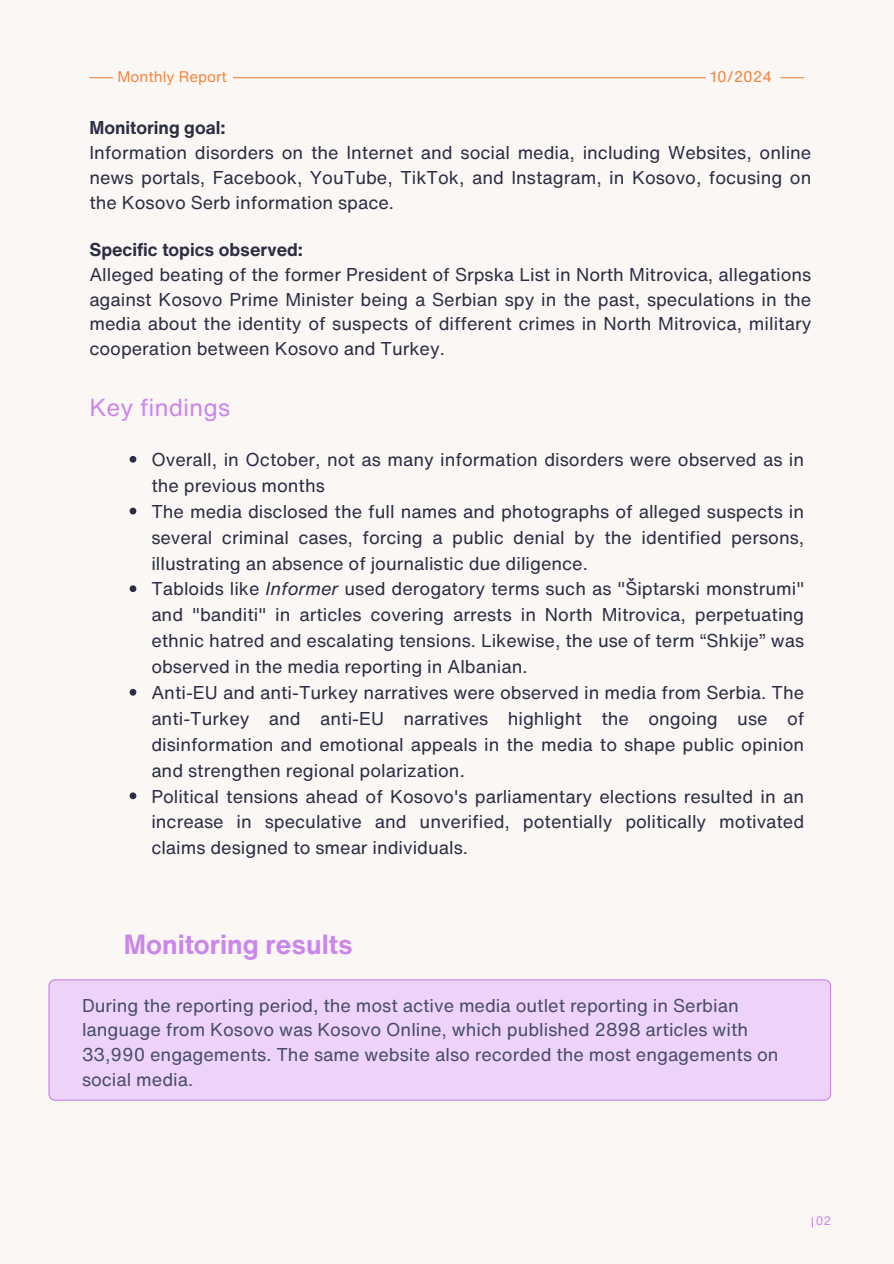
<style>
.page{position:relative;width:894px;height:1264px;background:#fff}
.page>*{position:absolute;margin:0;border:0;box-sizing:border-box;transform-origin:0 0}
.t1{font:700 27px "Helvetica Now Text";color:#cc86eb}
.t2{font:24px "Helvetica Now Text";color:#cc86eb}
.t3{font:18px/25.8px "Helvetica Now Text";color:#2b2d42;text-align:justify}
.t4{font:18px/24.8px "Helvetica Now Text";color:#484b69}
.t5{font:15px "Helvetica Now Text";color:#f5853f}
.t6{font:12px "Helvetica Now Text";color:#cc86eb}
.s1{font-weight:700}
.s2{font-style:italic}
</style>
<div class="page">
<div style="left:0;top:0;width:893px;height:1263px;background:#faf7f5"></div>
<svg style="left:130px;top:456px;width:6px;height:6px"></svg>
<svg style="left:130px;top:507px;width:6px;height:7px"></svg>
<svg style="left:130px;top:585px;width:6px;height:7px"></svg>
<svg style="left:130px;top:689px;width:6px;height:6px"></svg>
<svg style="left:130px;top:792px;width:6px;height:7px"></svg>
<svg style="left:89px;top:77px;width:24px;height:1px"></svg>
<hr style="left:233px;top:77px;width:472px;height:1px;background:#f5853f">
<svg style="left:780px;top:77px;width:24px;height:1px"></svg>
<div style="left:48px;top:979px;width:782px;height:121px;background:#edd3f8"></div>
<p class="t5" style="left:117px;top:66px;width:111px">Monthly Report</p>
<p class="t5" style="left:710px;top:66px;width:63px">10/2024</p>
<p class="t3" style="left:89px;top:115px;width:723px;line-height:24.8px;text-align:left"><span class="s1">Monitoring goal:<br></span>Information disorders on the Internet and social media, including Websites, online news portals, Facebook, YouTube, TikTok, and Instagram, in Kosovo, focusing on the Kosovo Serb information space.</p>
<p class="t3" style="left:89px;top:237px;width:723px;line-height:24.8px;text-align:left"><span class="s1">Specific topics observed:<br></span>Alleged beating of the former President of Srpska List in North Mitrovica, allegations against Kosovo Prime Minister being a Serbian spy in the past, speculations in the media about the identity of suspects of different crimes in North Mitrovica, military cooperation between Kosovo and Turkey.</p>
<p class="t2" style="left:89px;top:389px;width:142px">Key findings</p>
<p class="t3" style="left:151px;top:446px;width:654px">Overall, in October, not as many information disorders were observed as in the previous months</p>
<p class="t3" style="left:151px;top:498px;width:654px">The media disclosed the full names and photographs of alleged suspects in several criminal cases, forcing a public denial by the identified persons, illustrating an absence of journalistic due diligence.</p>
<h3 class="t3" style="left:151px;top:576px;width:654px">Tabloids like <span class="s2">Informer</span> used derogatory terms such as "Šiptarski monstrumi" and "banditi" in articles covering arrests in North Mitrovica, perpetuating ethnic hatred and escalating tensions. Likewise, the use of term “Shkije” was observed in the media reporting in Albanian.</h3>
<h3 class="t3" style="left:151px;top:679px;width:654px">Anti-EU and anti-Turkey narratives were observed in media from Serbia. The anti-Turkey and anti-EU narratives highlight the ongoing use of disinformation and emotional appeals in the media to shape public opinion and strengthen regional polarization.</h3>
<h2 class="t3" style="left:151px;top:783px;width:654px">Political tensions ahead of Kosovo's parliamentary elections resulted in an increase in speculative and unverified, potentially politically motivated claims designed to smear individuals.</h2>
<p class="t1" style="left:124px;top:923px;width:230px">Monitoring results</p>
<p class="t4" style="left:82px;top:992px;width:697px">During the reporting period, the most active media outlet reporting in Serbian language from Kosovo was Kosovo Online, which published 2898 articles with 33,990 engagements. The same website also recorded the most engagements on social media.</p>
<p class="t6" style="left:815px;top:1212px;width:17px">02</p>
</div>
